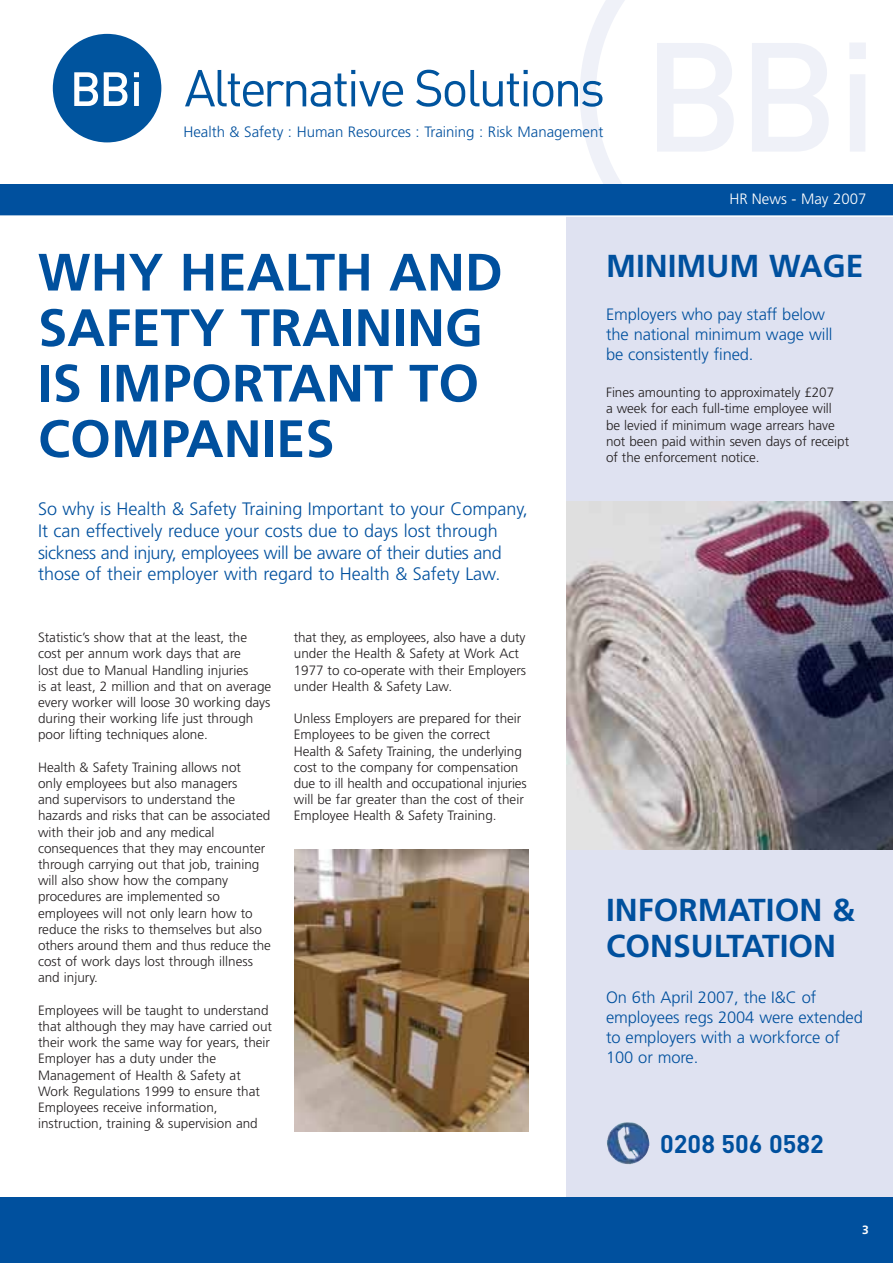
<style>
.page{position:relative;width:893px;height:1263px;background:#fff}
.page>*{position:absolute;margin:0;border:0;box-sizing:border-box;transform-origin:0 0}
.t1{font:700 52.5px/55.5px "Frutiger";color:#00509e}
.t2{font:700 31.8px/36px "Frutiger";color:#00509e}
.t3{font:700 25.2px "DIN";color:#00509e}
.t4{font:300 18px/21.6px "Frutiger";color:#00509e}
.t5{font:300 16.5px/19.8px "Frutiger";letter-spacing:-.005em;color:#00509e}
.t6{font:300 15px "Frutiger";color:#00509e}
.t7{font:300 15px "Frutiger";color:#fff}
.t8{font:300 13.5px/16.2px "Frutiger";color:#231f20}
.t9{font:700 12px "Frutiger";color:#fff}
</style>
<div class="page">
<div style="left:566px;top:216px;width:327px;height:981px;background:#dfe2f1"></div>
<svg style="left:580px;top:0;width:45px;height:184px"></svg>
<svg style="left:657px;top:43px;width:209px;height:108px"></svg>
<div style="left:0;top:184px;width:893px;height:31px;background:#00509e"></div>
<img style="left:566px;top:502px;width:327px;height:347px">
<hr style="left:0;top:215px;width:893px;height:2px;background:#fff">
<img style="left:607px;top:1122px;width:43px;height:43px">
<img style="left:294px;top:849px;width:234px;height:282px">
<div style="left:0;top:1197px;width:893px;height:66px;background:#00509e"></div>
<svg style="left:185px;top:70px;width:218px;height:37px"></svg>
<svg style="left:416px;top:70px;width:186px;height:37px"></svg>
<svg style="left:53px;top:34px;width:108px;height:108px"></svg>
<p class="t6" style="left:183px;top:126px;width:421px">Health &amp; Safety : Human Resources : Training : Risk Management</p>
<p class="t7" style="left:729px;top:192px;width:139px">HR News - May 2007</p>
<h1 class="t1" style="left:38px;top:249px;width:466px">WHY HEALTH AND<br>SAFETY TRAINING<br>IS IMPORTANT TO<br>COMPANIES</h1>
<p class="t4" style="left:38px;top:500px;width:491px">So why is Health &amp; Safety Training Important to your Company, It can effectively reduce your costs due to days lost through sickness and injury, employees will be aware of their duties and those of their employer with regard to Health &amp; Safety Law.</p>
<p class="t8" style="left:38px;top:630px;width:235px">Statistic’s show that at the least, the cost per annum work days that are<br>lost due to Manual Handling injuries<br>is at least, 2 million and that on average every worker will loose 30 working days during their working life just through poor lifting techniques alone.</p>
<p class="t8" style="left:38px;top:760px;width:235px">Health &amp; Safety Training allows not<br>only employees but also managers<br>and supervisors to understand the hazards and risks that can be associated with their job and any medical consequences that they may encounter through carrying out that job, training will also show how the company procedures are implemented so employees will not only learn how to reduce the risks to themselves but also others around them and thus reduce the cost of work days lost through illness and injury.</p>
<p class="t8" style="left:38px;top:1003px;width:235px">Employees will be taught to understand that although they may have carried out their work the same way for years, their Employer has a duty under the Management of Health &amp; Safety at Work Regulations 1999 to ensure that Employees receive information, instruction, training &amp; supervision and</p>
<p class="t8" style="left:294px;top:630px;width:234px">that they, as employees, also have a duty under the Health &amp; Safety at Work Act 1977 to co-operate with their Employers under Health &amp; Safety Law.</p>
<p class="t8" style="left:294px;top:711px;width:234px">Unless Employers are prepared for their Employees to be given the correct Health &amp; Safety Training, the underlying cost to the company for compensation due to ill health and occupational injuries will be far greater than the cost of their Employee Health &amp; Safety Training.</p>
<h2 class="t2" style="left:606px;top:250px;width:259px">MINIMUM WAGE</h2>
<p class="t5" style="left:606px;top:306px;width:228px">Employers who pay staff below the national minimum wage will be consistently fined.</p>
<p class="t8" style="left:606px;top:385px;width:245px">Fines amounting to approximately £207<br>a week for each full-time employee will be levied if minimum wage arrears have not been paid within seven days of receipt of the enforcement notice.</p>
<h2 class="t2" style="left:606px;top:895px;width:250px">INFORMATION &amp;<br>CONSULTATION</h2>
<p class="t5" style="left:606px;top:989px;width:258px">On 6th April 2007, the I&amp;C of employees regs 2004 were extended to employers with a workforce of<br>100 or more.</p>
<h3 class="t3" style="left:660px;top:1135px;width:165px">0208 506 0582</h3>
<p class="t9" style="left:862px;top:1225px;width:8px">3</p>
</div>
